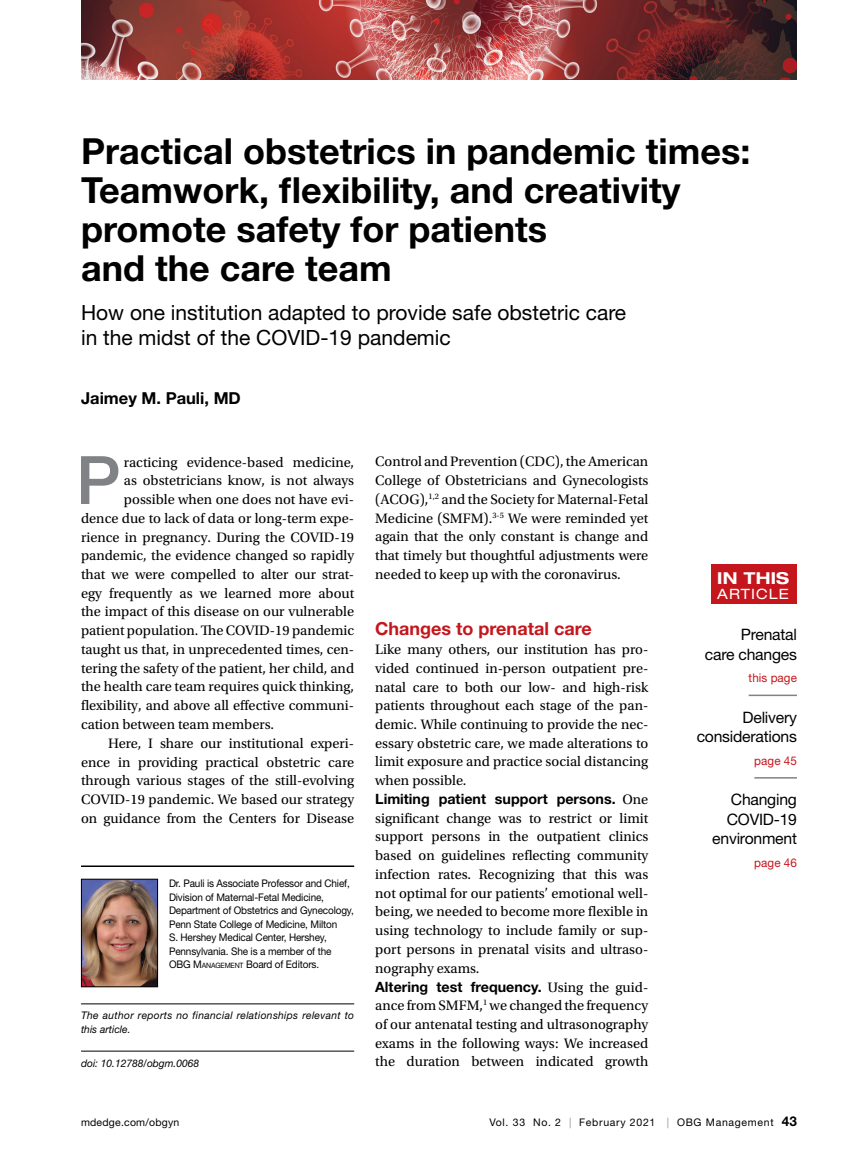
<style>
.page{position:relative;width:851px;height:1161px;background:#fff}
.page>*{position:absolute;margin:0;border:0;box-sizing:border-box;transform-origin:0 0}
.t1{font:500 66.9px "Helvetica Neue LT Std";color:#808285}
.t2{font:700 36px/39px "Helvetica Neue LT Std";color:#000}
.t3{font:21px/25.5px "Helvetica Neue LT Std";color:#000}
.t4{font:700 18px "Helvetica Neue LT Std";color:#c4161c}
.t5{font:700 16.5px "Helvetica Neue LT Std";color:#000}
.t6{font:700 expanded 16.5px "Helvetica Neue LT Std";letter-spacing:.015em;color:#fff}
.t7{font:15.75px/19.5px "Helvetica Neue LT Std";letter-spacing:-.015em;color:#000;text-align:right}
.t8{font:14.4px/18.8px "Utopia Std";color:#000;text-align:justify}
.t9{font:700 14.25px "Helvetica Neue LT Std";color:#000}
.t10{font:expanded 14.25px "Helvetica Neue LT Std";letter-spacing:.07em;color:#fff}
.t11{font:12px "Helvetica Neue LT Std";letter-spacing:.005em;color:#c4161c}
.t12{font:10.5px/13.5px "Helvetica Neue LT Std";letter-spacing:-.015em;color:#000;scale:.95 1}
.t13{font:italic 10.5px/13.5px "Helvetica Neue LT Std";letter-spacing:.03em;color:#000}
.t14{font:10.5px "Helvetica Neue LT Std";letter-spacing:.065em;color:#000}
.t15{font:italic 10.5px "Helvetica Neue LT Std";letter-spacing:-.005em;color:#000}
.t16{font:10.5px "Helvetica Neue LT Std";letter-spacing:.02em;color:#000}
.s1{font-size:7.35px}
.s2{font-family:"Utopia Std";font-weight:400;font-size:14.4px}
.s3{color:#939598}
.s4{font-weight:700;font-size:13.5px}
</style>
<div class="page">
<div style="left:711px;top:564px;width:85px;height:40px;background:#c4161c"></div>
<hr style="left:748px;top:695px;width:49px;height:1px;background:#808285">
<hr style="left:754px;top:777px;width:42px;height:2px;background:#808285">
<img style="left:81px;top:0;width:715px;height:80px">
<hr style="left:81px;top:866px;width:273px;height:1px;background:#000">
<hr style="left:81px;top:1004px;width:273px;height:1px;background:#000">
<hr style="left:81px;top:1051px;width:273px;height:1px;background:#000">
<img style="left:83px;top:881px;width:73px;height:104px">
<div style="left:81px;top:879px;width:77px;height:108px;border:1px solid #000"></div>
<h2 class="t2" style="left:81px;top:131px;width:671px">Practical obstetrics in pandemic times:<br>Teamwork, flexibility, and creativity promote safety for patients<br>and the care team</h2>
<h3 class="t3" style="left:81px;top:299px;width:546px">How one institution adapted to provide safe obstetric care in the midst of the COVID-19 pandemic</h3>
<p class="t5" style="left:81px;top:388px;width:161px">Jaimey M. Pauli, MD</p>
<h1 class="t1" style="left:76px;top:440px;width:46px">P</h1>
<p class="t8" style="left:124px;top:453px;width:232px">racticing evidence-based medicine,</p>
<p class="t8" style="left:124px;top:471px;width:232px">as obstetricians know, is not always</p>
<p class="t8" style="left:124px;top:490px;width:232px">possible when one does not have evi-</p>
<p class="t8" style="left:81px;top:509px;width:274px">dence due to lack of data or long-term expe-</p>
<p class="t8" style="left:81px;top:528px;width:274px">rience in pregnancy. During the COVID-19</p>
<p class="t8" style="left:81px;top:546px;width:274px">pandemic, the evidence changed so rapidly</p>
<p class="t8" style="left:81px;top:565px;width:274px">that we were compelled to alter our strat-</p>
<p class="t8" style="left:81px;top:584px;width:275px">egy frequently as we learned more about</p>
<p class="t8" style="left:81px;top:603px;width:275px">the impact of this disease on our vulnerable</p>
<p class="t8" style="left:81px;top:621px;width:275px">patient population. The COVID-19 pandemic</p>
<p class="t8" style="left:81px;top:640px;width:274px">taught us that, in unprecedented times, cen-</p>
<p class="t8" style="left:81px;top:659px;width:275px">tering the safety of the patient, her child, and</p>
<p class="t8" style="left:81px;top:678px;width:274px">the health care team requires quick thinking,</p>
<p class="t8" style="left:81px;top:696px;width:274px">flexibility, and above all effective communi-</p>
<p class="t8" style="left:81px;top:715px;width:194px">cation between team members.</p>
<p class="t8" style="left:108px;top:734px;width:247px">Here, I share our institutional experi-</p>
<p class="t8" style="left:81px;top:753px;width:275px">ence in providing practical obstetric care</p>
<p class="t8" style="left:81px;top:771px;width:275px">through various stages of the still-evolving</p>
<p class="t8" style="left:81px;top:790px;width:274px">COVID-19 pandemic. We based our strategy</p>
<p class="t8" style="left:81px;top:809px;width:275px">on guidance from the Centers for Disease</p>
<p class="t12" style="left:169px;top:877px;width:196px">Dr. Pauli is Associate Professor and Chief, Division of Maternal-Fetal Medicine, Department of Obstetrics and Gynecology, Penn State College of Medicine, Milton<br>S. Hershey Medical Center, Hershey, Pennsylvania. She is a member of the OBG M<span class="s1">ANAGEMENT</span> Board of Editors.</p>
<p class="t13" style="left:81px;top:1009px;width:274px">The author reports no financial relationships relevant to this article.</p>
<p class="t15" style="left:81px;top:1056px;width:120px">doi: 10.12788/obgm.0068</p>
<p class="t8" style="left:375px;top:453px;width:275px">Control and Prevention (CDC), the American College of Obstetricians and Gynecologists (ACOG),<sup>1,2</sup> and the Society for Maternal-Fetal Medicine (SMFM).<sup>3-5</sup> We were reminded yet again that the only constant is change and that timely but thoughtful adjustments were needed to keep up with the coronavirus.</p>
<p class="t4" style="left:375px;top:618px;width:218px">Changes to prenatal care</p>
<p class="t8" style="left:375px;top:640px;width:274px">Like many others, our institution has pro&shy;vided continued in-person outpatient pre&shy;natal care to both our low- and high-risk patients throughout each stage of the pan&shy;demic. While continuing to provide the nec&shy;essary obstetric care, we made alterations to limit exposure and practice social distancing when possible.</p>
<p class="t9" style="left:375px;top:790px;width:275px">Limiting patient support persons. <span class="s2">One</span></p>
<p class="t8" style="left:375px;top:809px;width:275px">significant change was to restrict or limit support persons in the outpatient clinics based on guidelines reflecting community infection rates. Recognizing that this was not optimal for our patients’ emotional well&shy;being, we needed to become more flexible in using technology to include family or sup&shy;port persons in prenatal visits and ultraso&shy;nography exams.</p>
<p class="t9" style="left:375px;top:978px;width:274px">Altering test frequency. <span class="s2">Using the guid-</span></p>
<p class="t8" style="left:375px;top:996px;width:275px">ance from SMFM,<sup>1</sup> we changed the frequency of our antenatal testing and ultrasonography exams in the following ways: We increased the duration between indicated growth</p>
<p class="t6" style="left:717px;top:567px;width:73px">IN THIS</p>
<p class="t10" style="left:717px;top:585px;width:73px">ARTICLE</p>
<p class="t7" style="left:705px;top:625px;width:93px">Prenatal<br>care changes</p>
<p class="t11" style="left:748px;top:671px;width:50px">this page</p>
<p class="t7" style="left:696px;top:707px;width:102px">Delivery considerations</p>
<p class="t11" style="left:754px;top:753px;width:44px">page 45</p>
<p class="t7" style="left:712px;top:790px;width:86px">Changing<br>COVID-19 environment</p>
<p class="t11" style="left:754px;top:855px;width:44px">page 46</p>
<p class="t16" style="left:81px;top:1116px;width:100px">mdedge.com/obgyn</p>
<p class="t14" style="left:489px;top:1116px;width:309px">Vol. 33 No. 2 <span class="s3">|</span> February 2021 <span class="s3">|</span> OBG Management <span class="s4">43</span></p>
</div>
